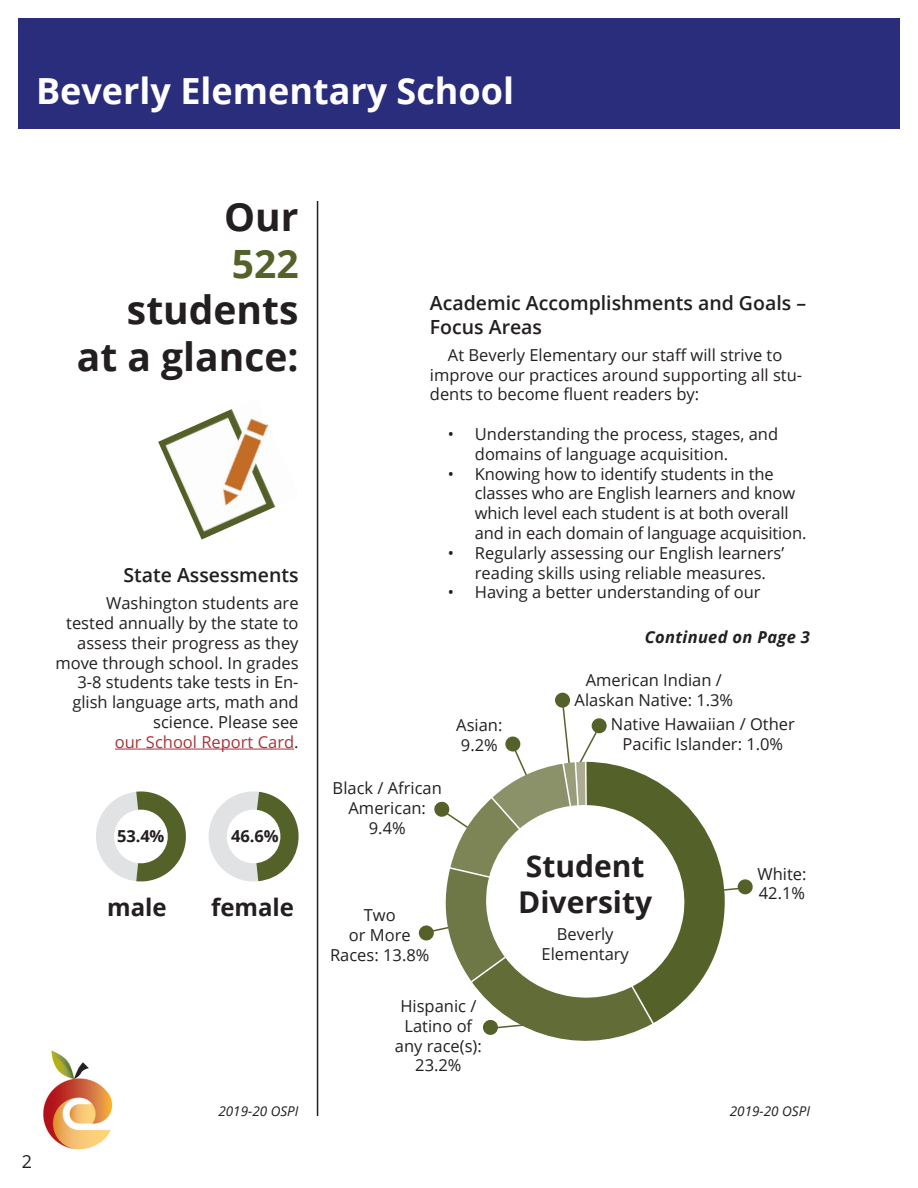
<style>
.page{position:relative;width:918px;height:1188px;background:#fff}
.page>*{position:absolute;margin:0;border:0;box-sizing:border-box;transform-origin:0 0}
.t1{font:700 39px/46.8px "Open Sans";color:#231f20;text-align:right}
.t2{font:700 36px "Open Sans";color:#fff}
.t3{font:700 30px/36px "Open Sans";color:#231f20}
.t4{font:700 24px "Open Sans";color:#231f20}
.Subhead{font:600 19.5px/23.4px "Open Sans";color:#231f20}
.t5{font:18px "Open Sans";color:#231f20}
.Body_text{font:16.5px/19.8px "Open Sans";color:#231f20;text-align:center}
.t6{font:italic 700 16.5px "Open Sans";letter-spacing:.02em;color:#231f20}
.t7{font:700 16.5px "Open Sans";color:#231f20}
.t8{font:italic 13.5px "Open Sans";color:#231f20}
.s1{color:#54622a}
.s2{color:#a73339}
</style>
<div class="page">
<div style="left:18px;top:18px;width:882px;height:111px;background:#2a2c7c"></div>
<img style="left:43px;top:1050px;width:70px;height:100px">
<hr style="left:317px;top:201px;width:1px;height:915px;background:#231f20">
<svg style="left:208px;top:791px;width:91px;height:91px"></svg>
<div style="left:227px;top:810px;width:53px;height:53px;background:#fff;border-radius:50%"></div>
<svg style="left:96px;top:791px;width:90px;height:91px"></svg>
<div style="left:114px;top:810px;width:54px;height:53px;background:#fff;border-radius:50%"></div>
<hr style="left:115px;top:749px;width:179px;height:1px;background:#a73339">
<img style="left:158px;top:409px;width:118px;height:131px">
<div style="left:556px;top:693px;width:13px;height:14px;background:#54622a;border-radius:50%"></div>
<div style="left:555px;top:693px;width:15px;height:15px;border:2px solid #54622a;border-radius:50%"></div>
<div style="left:419px;top:925px;width:15px;height:16px;border:2px solid #54622a;border-radius:50%"></div>
<div style="left:738px;top:879px;width:15px;height:15px;border:2px solid #54622a;border-radius:50%"></div>
<svg style="left:421px;top:703px;width:329px;height:338px"></svg>
<p class="t2" style="left:36px;top:66px;width:480px">Beverly Elementary School</p>
<p class="t1" style="left:224px;top:192px;width:76px">Our</p>
<p class="t1" style="left:77px;top:239px;width:223px"><span class="s1">522 </span>students at a glance:</p>
<p class="Subhead" style="left:123px;top:563px;width:177px">State Assessments</p>
<p class="Body_text" style="left:55px;top:593px;width:245px;text-align:right">Washington students are tested annually by the state to assess their progress as they move through school. In grades<br>3-8 students take tests in En&shy;glish language arts, math and science. Please see<br><span class="s2">our School Report Card</span>.</p>
<p class="t7" style="left:117px;top:824px;width:49px">53.4%</p>
<p class="t4" style="left:107px;top:890px;width:61px">male</p>
<p class="t7" style="left:231px;top:825px;width:49px">46.6%</p>
<p class="t4" style="left:211px;top:890px;width:85px">female</p>
<p class="t5" style="left:22px;top:1149px;width:12px">2</p>
<p class="t8" style="left:218px;top:1102px;width:82px">2019-20 OSPI</p>
<p class="Subhead" style="left:430px;top:291px;width:378px">Academic Accomplishments and Goals –<br>Focus Areas</p>
<p class="Body_text" style="left:430px;top:345px;width:374px;text-align:left;text-indent:18px">At Beverly Elementary our staff will strive to improve our practices around supporting all stu&shy;dents to become fluent readers by:</p>
<p class="Body_text" style="left:475px;top:424px;width:305px;text-align:left;text-indent:-27px">• Understanding the process, stages, and domains of language acquisition.</p>
<p class="Body_text" style="left:475px;top:463px;width:333px;text-align:left;text-indent:-27px">• Knowing how to identify students in the classes who are English learners and know which level each student is at both overall and in each domain of language acquisition.</p>
<p class="Body_text" style="left:448px;top:543px;width:338px">• Regularly assessing our English learners’ reading skills using reliable measures.</p>
<p class="Body_text" style="left:448px;top:582px;width:314px">• Having a better understanding of our</p>
<p class="Body_text" style="left:333px;top:778px;width:111px">Black / African</p>
<p class="Body_text" style="left:349px;top:798px;width:79px">American:<br>9.4%</p>
<p class="Body_text" style="left:456px;top:715px;width:48px;text-align:left">Asian:<br>9.2%</p>
<p class="Body_text" style="left:330px;top:905px;width:101px">Two<br>or More<br>Races: 13.8%</p>
<p class="Body_text" style="left:395px;top:996px;width:88px">Hispanic /<br>Latino of any race(s):<br>23.2%</p>
<p class="t6" style="left:645px;top:625px;width:167px">Continued on Page 3</p>
<p class="Body_text" style="left:575px;top:670px;width:160px">American Indian /<br>Alaskan Native: 1.3%</p>
<p class="Body_text" style="left:611px;top:714px;width:185px">Native Hawaiian / Other<br>Pacific Islander: 1.0%</p>
<p class="t3" style="left:518px;top:847px;width:135px">Student<br>Diversity</p>
<p class="Body_text" style="left:557px;top:924px;width:58px">Beverly</p>
<p class="Body_text" style="left:542px;top:944px;width:89px">Elementary</p>
<p class="Body_text" style="left:757px;top:863px;width:51px;text-align:left">White:<br>42.1%</p>
<p class="t8" style="left:730px;top:1101px;width:82px">2019-20 OSPI</p>
</div>
